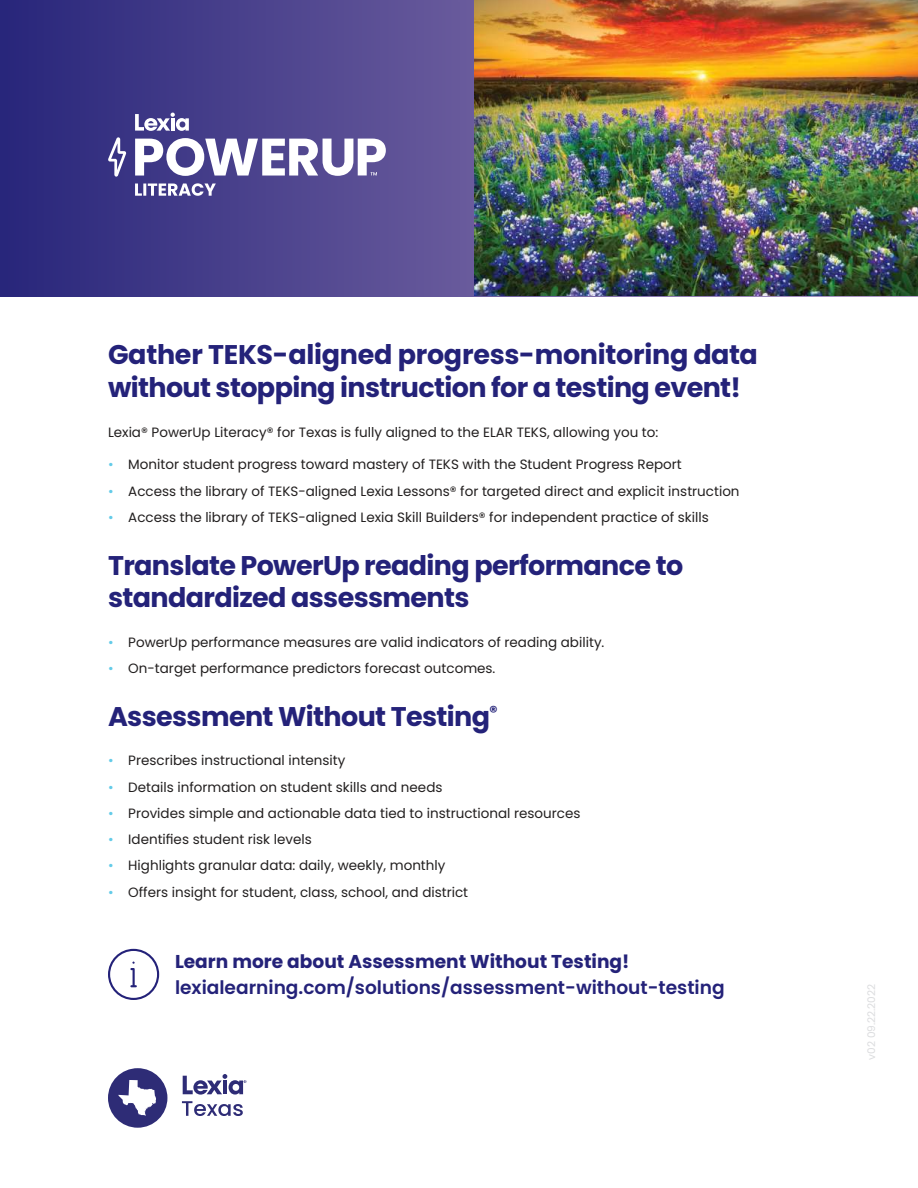
<style>
.page{position:relative;width:918px;height:1188px;background:#fff}
.page>*{position:absolute;margin:0;border:0;box-sizing:border-box;transform-origin:0 0}
.t1{font:700 27px/32.4px "Poppins";letter-spacing:-.025em;color:#242279}
.t2{font:600 18.6px "Poppins";color:#242279}
.t3{font:700 18.6px "Poppins";color:#242279}
.t4{font:13.5px "Poppins";color:#221f1f}
.t5{font:10.5px "Poppins";color:#dbdcde}
.s1{color:#63cbe8}
</style>
<div class="page">
<img style="left:0;top:0;width:918px;height:297px">
<svg style="left:108px;top:137px;width:18px;height:40px"></svg>
<svg style="left:135px;top:113px;width:54px;height:18px"></svg>
<svg style="left:135px;top:183px;width:81px;height:13px"></svg>
<svg style="left:135px;top:138px;width:251px;height:38px"></svg>
<img style="left:474px;top:0;width:444px;height:296px">
<svg style="left:182px;top:1101px;width:61px;height:15px"></svg>
<div style="left:108px;top:1068px;width:59px;height:60px;background:#2e2c76;border-radius:50%"></div>
<svg style="left:183px;top:1074px;width:64px;height:21px"></svg>
<svg style="left:118px;top:1080px;width:38px;height:36px"></svg>
<svg style="left:108px;top:949px;width:51px;height:51px"></svg>
<h1 class="t1" style="left:108px;top:341px;width:651px">Gather TEKS-aligned progress-monitoring data without stopping instruction for a testing event!</h1>
<p class="t4" style="left:108px;top:426px;width:552px">Lexia® PowerUp Literacy® for Texas is fully aligned to the ELAR TEKS, allowing you to:</p>
<p class="t4" style="left:108px;top:459px;width:575px"><span class="s1">•</span> Monitor student progress toward mastery of TEKS with the Student Progress Report</p>
<p class="t4" style="left:108px;top:485px;width:633px"><span class="s1">•</span> Access the library of TEKS-aligned Lexia Lessons® for targeted direct and explicit instruction</p>
<p class="t4" style="left:108px;top:512px;width:602px"><span class="s1">•</span> Access the library of TEKS-aligned Lexia Skill Builders® for independent practice of skills</p>
<h1 class="t1" style="left:108px;top:551px;width:577px">Translate PowerUp reading performance to standardized assessments</h1>
<p class="t4" style="left:108px;top:636px;width:498px"><span class="s1">•</span> PowerUp performance measures are valid indicators of reading ability.</p>
<p class="t4" style="left:108px;top:663px;width:389px"><span class="s1">•</span> On-target performance predictors forecast outcomes.</p>
<h1 class="t1" style="left:108px;top:702px;width:391px">Assessment Without Testing<sup>®</sup></h1>
<p class="t4" style="left:108px;top:755px;width:239px"><span class="s1">•</span> Prescribes instructional intensity</p>
<p class="t4" style="left:108px;top:781px;width:336px"><span class="s1">•</span> Details information on student skills and needs</p>
<p class="t4" style="left:108px;top:808px;width:474px"><span class="s1">•</span> Provides simple and actionable data tied to instructional resources</p>
<p class="t4" style="left:108px;top:832px;width:205px"><span class="s1">•</span> Identifies student risk levels</p>
<p class="t4" style="left:108px;top:860px;width:339px"><span class="s1">•</span> Highlights granular data: daily, weekly, monthly</p>
<p class="t4" style="left:108px;top:886px;width:362px"><span class="s1">•</span> Offers insight for student, class, school, and district</p>
<h2 class="t3" style="left:175px;top:953px;width:456px">Learn more about Assessment Without Testing!</h2>
<h2 class="t2" style="left:175px;top:976px;width:551px">lexialearning.com/solutions/assessment-without-testing</h2>
<p class="t5" style="left:867px;top:1060px;width:77px;rotate:-90deg">v02 09.22.2022</p>
</div>
